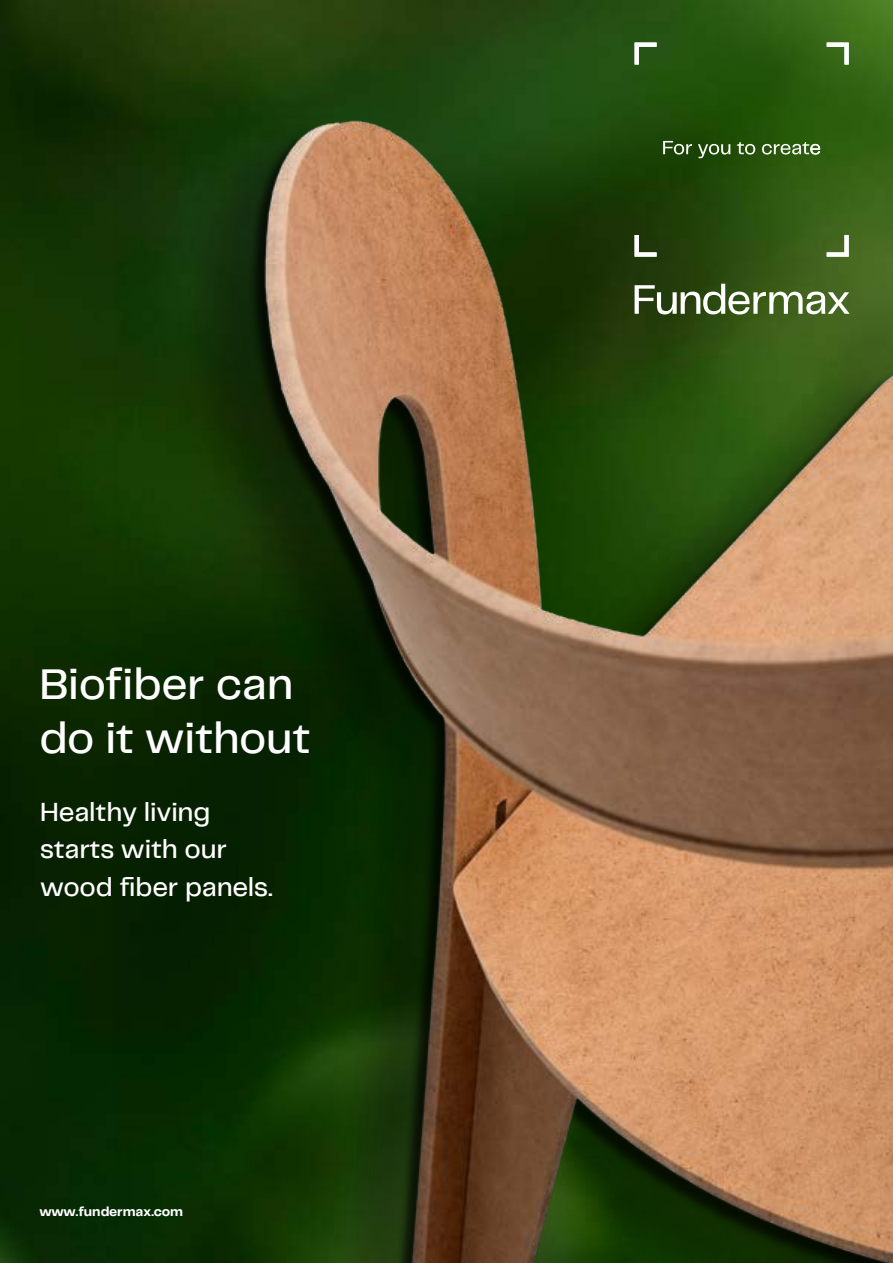
<style>
.page{position:relative;width:893px;height:1263px;background:#fff}
.page>*{position:absolute;margin:0;border:0;box-sizing:border-box;transform-origin:0 0}
.t1{font:500 45px/54px "Telegraf";letter-spacing:-.01em;color:#fff}
.t2{font:500 27px/37.5px "Telegraf";letter-spacing:-.01em;color:#fff}
.t3{font:700 13.5px "Telegraf";letter-spacing:-.005em;color:#fff}
</style>
<div class="page">
<img style="left:0;top:0;width:114px;height:1263px">
<img style="left:114px;top:0;width:779px;height:1263px">
<svg style="left:827px;top:235px;width:22px;height:22px"></svg>
<svg style="left:635px;top:235px;width:22px;height:22px"></svg>
<svg style="left:827px;top:43px;width:22px;height:22px"></svg>
<svg style="left:635px;top:43px;width:22px;height:22px"></svg>
<svg style="left:635px;top:284px;width:215px;height:30px"></svg>
<svg style="left:737px;top:142px;width:18px;height:13px"></svg>
<svg style="left:762px;top:142px;width:58px;height:13px"></svg>
<svg style="left:698px;top:144px;width:32px;height:14px"></svg>
<svg style="left:663px;top:141px;width:29px;height:14px"></svg>
<h1 class="t1" style="left:39px;top:656px;width:273px">Biofiber can do it without</h1>
<p class="t2" style="left:40px;top:792px;width:234px">Healthy living starts with our wood fiber panels.</p>
<p class="t3" style="left:39px;top:1202px;width:145px">www.fundermax.com</p>
</div>
